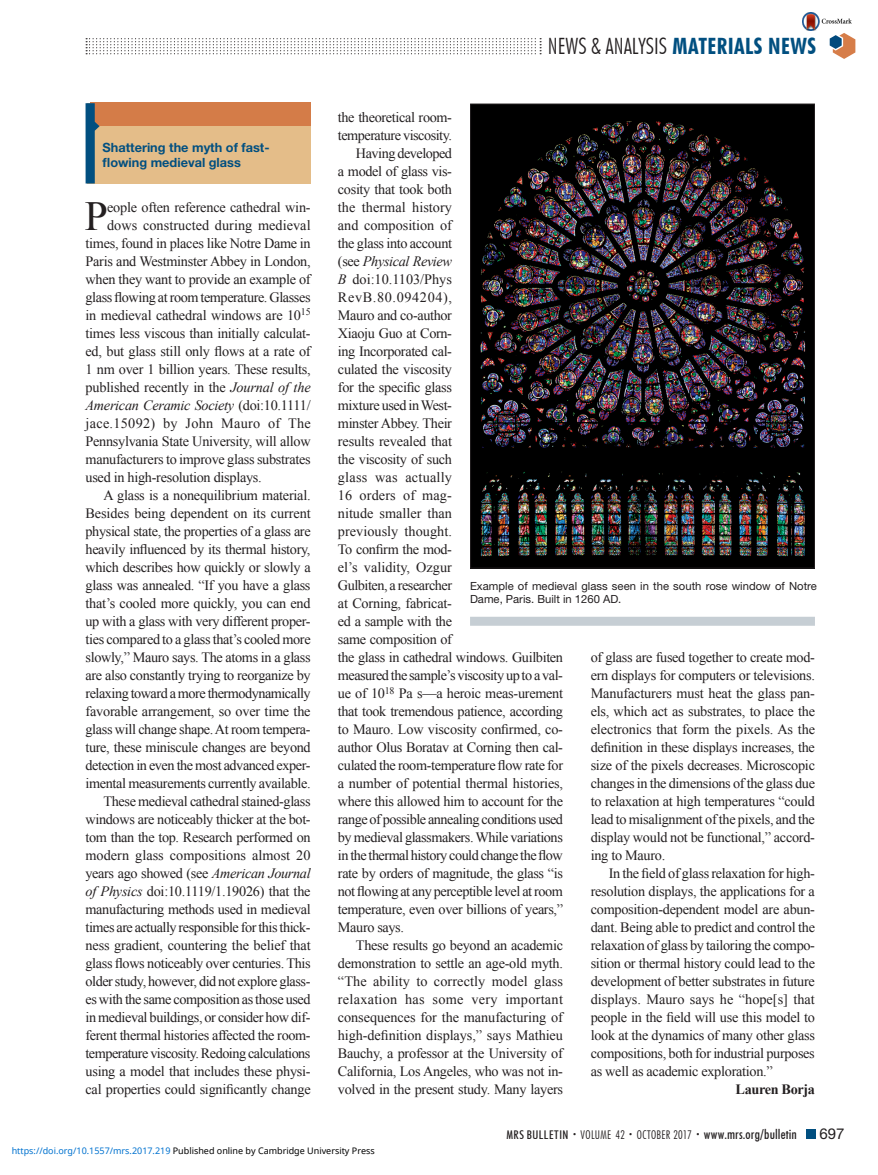
<style>
.page{position:relative;width:878px;height:1175px;background:#fff}
.page>*{position:absolute;margin:0;border:0;box-sizing:border-box;transform-origin:0 0}
.Drop_Cap{font:41.4px "Times New Roman";color:#231f20}
.t1{font:300 condensed 22.5px "Futura BT";color:#231f20}
.t2{font:15px "Helvetica Neue LT Std";color:#231f20}
.Body_Text_9_5_x_12_F{font:14.25px/18px "Times New Roman";letter-spacing:-.025em;color:#231f20;text-align:justify}
.Drop_Cap-2{font:14.25px "Times New Roman";letter-spacing:-.02em;color:#231f20}
.Drop_Cap-3{font:italic 14.25px "Times New Roman";letter-spacing:-.02em;color:#231f20}
.Drop_Cap-4{font:14.25px "Times New Roman";letter-spacing:.005em;color:#231f20}
.Drop_Cap-5{font:14.25px "Times New Roman";letter-spacing:.02em;color:#231f20}
.author{font:700 14.25px "Times New Roman";letter-spacing:-.025em;color:#231f20}
.t3{font:500 condensed 13.5px "Futura BT";letter-spacing:.01em;color:#231f20}
.t4{font:700 12.75px/15px "Helvetica Neue LT Std";color:#014f80}
.t5{font:11.25px/12.8px "Helvetica Neue LT Std";color:#231f20}
.t6{font:9px "Noto Sans";color:#000}
.s1{font-style:italic}
.s2{font-style:normal}
.s3{font-weight:700;color:#014f80}
.s4{font-size:12px}
.s5{font-weight:300;font-size:7.5px}
.s6{font-weight:300;font-size:12px}
.s7{color:#0172cf}
</style>
<div class="page">
<div style="left:806px;top:1130px;width:9px;height:8px;background:#014f80"></div>
<svg style="left:86px;top:38px;width:455px;height:16px"></svg>
<svg style="left:829px;top:33px;width:26px;height:26px"></svg>
<div style="left:88px;top:103px;width:222px;height:80px;background:#e4bd89"></div>
<div style="left:90px;top:103px;width:220px;height:23px;background:#d47c48"></div>
<svg style="left:86px;top:103px;width:14px;height:80px"></svg>
<div style="left:470px;top:616px;width:345px;height:10px;background:#c6ced4"></div>
<img style="left:472px;top:106px;width:340px;height:460px">
<div style="left:470px;top:104px;width:344px;height:464px;border:1px solid #231f20"></div>
<img style="left:802px;top:13px;width:49px;height:17px">
<p class="t4" style="left:103px;top:140px;width:168px">Shattering the myth of fast&shy;flowing medieval glass</p>
<p class="Drop_Cap" style="left:85px;top:188px;width:25px">P</p>
<p class="Drop_Cap-2" style="left:107px;top:197px;width:205px">eople often reference cathedral win-</p>
<p class="Drop_Cap-4" style="left:107px;top:215px;width:205px">dows constructed during medieval</p>
<p class="Drop_Cap-2" style="left:86px;top:233px;width:227px">times, found in places like Notre Dame in</p>
<p class="Drop_Cap-2" style="left:86px;top:251px;width:227px">Paris and Westminster Abbey in London,</p>
<p class="Drop_Cap-2" style="left:86px;top:269px;width:227px">when they want to provide an example of</p>
<p class="Drop_Cap-2" style="left:86px;top:287px;width:226px">glass flowing at room temperature. Glasses</p>
<p class="Drop_Cap-2" style="left:86px;top:305px;width:226px">in medieval cathedral windows are 10<sup>15</sup></p>
<p class="Drop_Cap-2" style="left:86px;top:323px;width:226px">times less viscous than initially calculat-</p>
<p class="Drop_Cap-2" style="left:86px;top:341px;width:226px">ed, but glass still only flows at a rate of</p>
<p class="Drop_Cap-2" style="left:86px;top:359px;width:226px">1 nm over 1 billion years. These results,</p>
<p class="Drop_Cap-2" style="left:86px;top:377px;width:227px">published recently in the <span class="s1">Journal of the</span></p>
<p class="Drop_Cap-3" style="left:86px;top:395px;width:226px">American Ceramic Society <span class="s2">(doi:10.1111/</span></p>
<p class="Drop_Cap-5" style="left:86px;top:413px;width:227px">jace.15092) by John Mauro of The</p>
<p class="Drop_Cap-2" style="left:86px;top:431px;width:227px">Pennsylvania State University, will allow</p>
<p class="Drop_Cap-2" style="left:86px;top:449px;width:227px">manufacturers to improve glass substrates</p>
<p class="Drop_Cap-2" style="left:86px;top:467px;width:178px">used in high-resolution displays.</p>
<p class="Body_Text_9_5_x_12_F" style="left:86px;top:486px;width:227px;text-indent:18px">A glass is a nonequilibrium material.<br>Besides being dependent on its current physical state, the properties of a glass are heavily influenced by its thermal history, which describes how quickly or slowly a glass was annealed. “If you have a glass that’s cooled more quickly, you can end up with a glass with very different proper&shy;ties compared to a glass that’s cooled more slowly,” Mauro says. The atoms in a glass are also constantly trying to reorganize by relaxing toward a more thermodynamically favorable arrangement, so over time the glass will change shape. At room tempera&shy;ture, these miniscule changes are beyond detection in even the most advanced exper&shy;imental measurements currently available.</p>
<p class="Body_Text_9_5_x_12_F" style="left:86px;top:792px;width:227px;text-indent:18px">These medieval cathedral stained-glass windows are noticeably thicker at the bot&shy;tom than the top. Research performed on modern glass compositions almost 20 years ago showed (see <span class="s1">American Journal of Physics</span> doi:10.1119/1.19026) that the manufacturing methods used in medieval times are actually responsible for this thick&shy;ness gradient, countering the belief that glass flows noticeably over centuries. This older study, however, did not explore glass&shy;es with the same composition as those used in medieval buildings, or consider how dif&shy;ferent thermal histories affected the room&shy;temperature viscosity. Redoing calculations using a model that includes these physi&shy;cal properties could significantly change</p>
<h2 class="t1" style="left:548px;top:32px;width:269px">NEWS &amp; ANALYSIS <span class="s3">MATERIALS NEWS</span></h2>
<p class="Body_Text_9_5_x_12_F" style="left:338px;top:108px;width:116px">the theoretical room&shy;temperature viscosity.</p>
<p class="Body_Text_9_5_x_12_F" style="left:338px;top:144px;width:227px;text-align:left;text-indent:18px">Having developed<br>a model of glass vis-<br>cosity that took both<br>the thermal history<br>and composition of<br>the glass into account<br>(see <span class="s1">Physical Review<br>B</span> doi:10.1103/Phys<br>RevB.80.094204),<br>Mauro and co-author<br>Xiaoju Guo at Corn-<br>ing Incorporated cal-<br>culated the viscosity<br>for the specific glass<br>mixture used in West-<br>minster Abbey. Their<br>results revealed that<br>the viscosity of such<br>glass was actually<br>16 orders of mag-<br>nitude smaller than<br>previously thought.<br>To confirm the mod-<br>el’s validity, Ozgur<br>Gulbiten, a researcher<br>at Corning, fabricat-<br>ed a sample with the<br>same composition of<br>the glass in cathedral windows. Guilbiten measured the sample’s viscosity up to a val&shy;ue of 10<sup>18</sup> Pa s—a heroic meas-urement that took tremendous patience, according to Mauro. Low viscosity confirmed, co&shy;author Olus Boratav at Corning then cal&shy;culated the room-temperature flow rate for a number of potential thermal histories, where this allowed him to account for the range of possible annealing conditions used by medieval glassmakers. While variations in the thermal history could change the flow rate by orders of magnitude, the glass “is not flowing at any perceptible level at room temperature, even over billions of years,”<br>Mauro says.</p>
<p class="Body_Text_9_5_x_12_F" style="left:338px;top:936px;width:227px;text-indent:18px">These results go beyond an academic demonstration to settle an age-old myth. “The ability to correctly model glass relaxation has some very important consequences for the manufacturing of high-definition displays,” says Mathieu Bauchy, a professor at the University of California, Los Angeles, who was not in&shy;volved in the present study. Many layers</p>
<p class="t5" style="left:470px;top:579px;width:348px">Example of medieval glass seen in the south rose window of Notre<br>Dame, Paris. Built in 1260 AD.</p>
<p class="Body_Text_9_5_x_12_F" style="left:590px;top:648px;width:226px">of glass are fused together to create mod&shy;ern displays for computers or televisions.<br>Manufacturers must heat the glass pan&shy;els, which act as substrates, to place the electronics that form the pixels. As the definition in these displays increases, the size of the pixels decreases. Microscopic changes in the dimensions of the glass due to relaxation at high temperatures “could lead to misalignment of the pixels, and the display would not be functional,” accord&shy;ing to Mauro.</p>
<p class="Body_Text_9_5_x_12_F" style="left:590px;top:864px;width:226px;text-indent:18px">In the field of glass relaxation for high&shy;resolution displays, the applications for a composition-dependent model are abun&shy;dant. Being able to predict and control the relaxation of glass by tailoring the compo&shy;sition or thermal history could lead to the development of better substrates in future displays. Mauro says he “hope[s] that people in the field will use this model to look at the dynamics of many other glass compositions, both for industrial purposes as well as academic exploration.”</p>
<p class="author" style="left:735px;top:1079px;width:81px">Lauren Borja</p>
<p class="t3" style="left:506px;top:1126px;width:292px"><span class="s4">MRS BULLETIN</span> <span class="s5">•</span> <span class="s6">VOLUME 42</span> <span class="s5">•</span> <span class="s6">OCTOBER 2017</span> <span class="s5">•</span> www.mrs.org/bulletin</p>
<p class="t2" style="left:819px;top:1124px;width:27px">697</p>
<p class="t6" style="left:12px;top:1143px;width:364px"><span class="s7">https://doi.org/10.1557/mrs.2017.219</span> Published online by Cambridge University Press</p>
</div>
